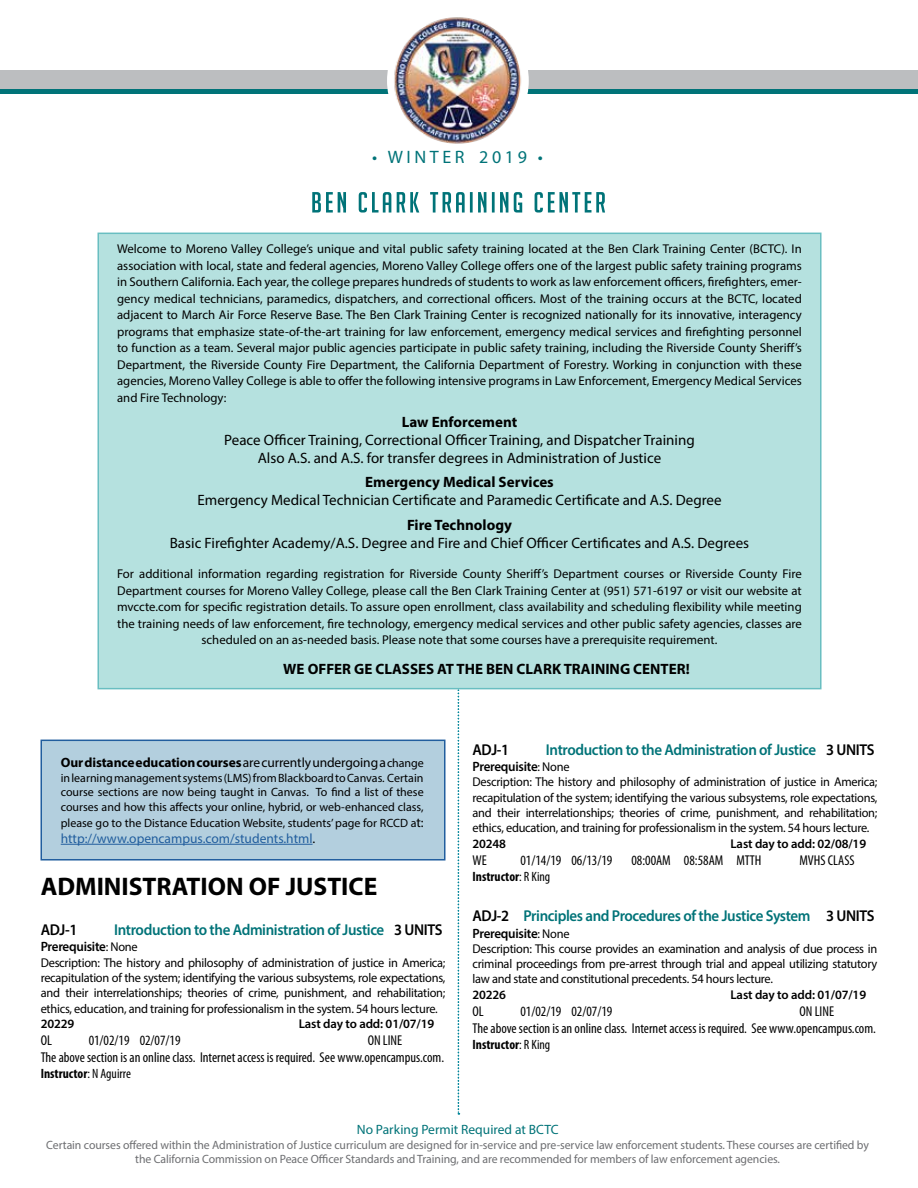
<style>
.page{position:relative;width:918px;height:1188px;background:#fff}
.page>*{position:absolute;margin:0;border:0;box-sizing:border-box;transform-origin:0 0}
.t1{font:700 25.5px "Myriad Pro";color:#000}
.t2{font:18px "Myriad Pro";letter-spacing:.2em;color:#007378}
.t3{font:600 15.75px "Myriad Pro";letter-spacing:-.025em;color:#007378;scale:.95 1}
.t4{font:600 15.75px "Myriad Pro";letter-spacing:-.025em;color:#000;scale:.95 1}
.t5{font:15px/18px "Myriad Pro";color:#000;text-align:center}
.t6{font:700 15px "Myriad Pro";color:#000}
.t7{font:condensed 14.25px/17.1px "Myriad Pro";color:#000}
.t8{font:700 13.5px "Myriad Pro";letter-spacing:-.005em;color:#000}
.t9{font:600 13.5px "Myriad Pro";letter-spacing:-.02em;color:#000}
.t10{font:700 condensed 13.5px "Myriad Pro";color:#000}
.t11{font:13.5px "Myriad Pro";color:#215e9e}
.t12{font:13.5px "Myriad Pro";color:#007378}
.t13{font:12.75px/16.5px "Myriad Pro";color:#000;text-align:justify}
.t14{font:600 12.75px "Myriad Pro";letter-spacing:-.01em;color:#000}
.t15{font:12px/14.4px "Myriad Pro";letter-spacing:-.005em;color:#6d6e71;text-align:center}
.t16{font:12px/14.4px "Myriad Pro";color:#000;text-align:justify}
.s1{font-weight:400}
.s2{font-weight:400;font-size:12px}
.s3{font-size:13.5px}
.s4{color:#000}
.s5{font-weight:400;font-size:12.75px}
</style>
<div class="page">
<svg style="left:458px;top:689px;width:1px;height:425px"></svg>
<div style="left:0;top:75px;width:918px;height:18px;background:#007378"></div>
<div style="left:0;top:70px;width:918px;height:19px;background:#bcbec0"></div>
<img style="left:387px;top:17px;width:144px;height:127px">
<svg style="left:312px;top:192px;width:293px;height:21px"></svg>
<div style="left:98px;top:233px;width:724px;height:456px;background:#b5e1df;border:2px solid #69bec1"></div>
<div style="left:41px;top:740px;width:404px;height:120px;background:#b3cfde"></div>
<hr style="left:61px;top:844px;width:252px;height:1px;background:#215e9e">
<div style="left:40px;top:740px;width:406px;height:121px;border:2px solid #215e9e"></div>
<h2 class="t2" style="left:372px;top:146px;width:172px">• WINTER 2019 •</h2>
<p class="t13" style="left:117px;top:241px;width:686px">Welcome to Moreno Valley College’s unique and vital public safety training located at the Ben Clark Training Center (BCTC). In association with local, state and federal agencies, Moreno Valley College offers one of the largest public safety training programs in Southern California. Each year, the college prepares hundreds of students to work as law enforcement officers, firefighters, emer&shy;gency medical technicians, paramedics, dispatchers, and correctional officers. Most of the training occurs at the BCTC, located adjacent to March Air Force Reserve Base. The Ben Clark Training Center is recognized nationally for its innovative, interagency programs that emphasize state-of-the-art training for law enforcement, emergency medical services and firefighting personnel to function as a team. Several major public agencies participate in public safety training, including the Riverside County Sheriff’s Department, the Riverside County Fire Department, the California Department of Forestry. Working in conjunction with these agencies, Moreno Valley College is able to offer the following intensive programs in Law Enforcement, Emergency Medical Services and Fire Technology:</p>
<p class="t6" style="left:402px;top:412px;width:117px">Law Enforcement</p>
<p class="t5" style="left:224px;top:430px;width:472px">Peace Officer Training, Correctional Officer Training, and Dispatcher Training<br>Also A.S. and A.S. for transfer degrees in Administration of Justice</p>
<p class="t6" style="left:365px;top:473px;width:190px">Emergency Medical Services</p>
<p class="t5" style="left:197px;top:491px;width:526px">Emergency Medical Technician Certificate and Paramedic Certificate and A.S. Degree</p>
<p class="t6" style="left:407px;top:515px;width:107px">Fire Technology</p>
<p class="t5" style="left:170px;top:534px;width:581px">Basic Firefighter Academy/A.S. Degree and Fire and Chief Officer Certificates and A.S. Degrees</p>
<p class="t13" style="left:117px;top:565px;width:686px;text-align:center">For additional information regarding registration for Riverside County Sheriff’s Department courses or Riverside County Fire Department courses for Moreno Valley College, please call the Ben Clark Training Center at (951) 571-6197 or visit our website at mvccte.com for specific registration details. To assure open enrollment, class availability and scheduling flexibility while meeting the training needs of law enforcement, fire technology, emergency medical services and other public safety agencies, classes are scheduled on an as-needed basis. Please note that some courses have a prerequisite requirement.</p>
<p class="t6" style="left:283px;top:659px;width:408px">WE OFFER GE CLASSES AT THE BEN CLARK TRAINING CENTER!</p>
<p class="t8" style="left:61px;top:754px;width:365px">Our distance education courses <span class="s1">are currently undergoing a</span> <span class="s2">change</span></p>
<p class="t16" style="left:61px;top:770px;width:365px">in learning management systems (LMS) from Blackboard to Canvas. Certain course sections are now being taught in Canvas. To find a list of these courses and how this affects your online, hybrid, or web-enhanced class,</p>
<p class="t16" style="left:61px;top:815px;width:365px">please go to the Distance Education Website, students’ page for RCCD a<span class="s3">t:</span></p>
<p class="t11" style="left:61px;top:830px;width:256px">http://www.opencampus.com/students.html<span class="s4">.</span></p>
<h1 class="t1" style="left:41px;top:869px;width:338px">ADMINISTRATION OF JUSTICE</h1>
<p class="t4" style="left:41px;top:920px;width:40px">ADJ-1</p>
<p class="t3" style="left:114px;top:920px;width:347px">Introduction to the Administration of Justice <span class="s4">3 UNITS</span></p>
<p class="t9" style="left:41px;top:938px;width:99px">Prerequisite<span class="s5">: None</span></p>
<p class="t13" style="left:41px;top:954px;width:406px;line-height:15.3px">Description: The history and philosophy of administration of justice in America; recapitulation of the system; identifying the various subsystems, role expectations, and their interrelationships; theories of crime, punishment, and rehabilitation; ethics, education, and training for professionalism in the system. 54 hours lecture.</p>
<p class="t14" style="left:41px;top:1015px;width:35px">20229</p>
<p class="t14" style="left:299px;top:1015px;width:137px">Last day to add: 01/07/19</p>
<p class="t7" style="left:41px;top:1031px;width:13px">OL</p>
<p class="t7" style="left:89px;top:1031px;width:93px">01/02/19 02/07/19</p>
<p class="t7" style="left:41px;top:1031px;width:405px;text-indent:327px">ON LINE<br>The above section is an online class. Internet access is required. See www.opencampus.com.</p>
<p class="t10" style="left:41px;top:1065px;width:92px">Instructor<span class="s1">: N Aguirre</span></p>
<p class="t4" style="left:472px;top:740px;width:40px">ADJ-1</p>
<p class="t3" style="left:546px;top:740px;width:347px">Introduction to the Administration of Justice <span class="s4">3 UNITS</span></p>
<p class="t9" style="left:472px;top:758px;width:99px">Prerequisite<span class="s5">: None</span></p>
<p class="t13" style="left:473px;top:774px;width:406px;line-height:15.3px">Description: The history and philosophy of administration of justice in America; recapitulation of the system; identifying the various subsystems, role expectations, and their interrelationships; theories of crime, punishment, and rehabilitation; ethics, education, and training for professionalism in the system. 54 hours lecture.</p>
<p class="t14" style="left:472px;top:835px;width:35px">20248</p>
<p class="t14" style="left:730px;top:835px;width:137px">Last day to add: 02/08/19</p>
<p class="t7" style="left:472px;top:851px;width:16px">WE</p>
<p class="t7" style="left:520px;top:851px;width:93px">01/14/19 06/13/19</p>
<p class="t7" style="left:632px;top:851px;width:132px">08:00AM 08:58AM MTTH</p>
<p class="t7" style="left:799px;top:851px;width:57px">MVHS CLASS</p>
<p class="t10" style="left:472px;top:868px;width:79px">Instructor<span class="s1">: R King</span></p>
<p class="t3" style="left:472px;top:906px;width:425px"><span class="s4">ADJ-2</span> Principles and Procedures of the Justice System <span class="s4">3 UNITS</span></p>
<p class="t9" style="left:472px;top:924px;width:99px">Prerequisite<span class="s5">: None</span></p>
<p class="t13" style="left:473px;top:941px;width:406px;line-height:15.3px">Description: This course provides an examination and analysis of due process in criminal proceedings from pre-arrest through trial and appeal utilizing statutory law and state and constitutional precedents. 54 hours lecture.</p>
<p class="t14" style="left:472px;top:986px;width:35px">20226</p>
<p class="t14" style="left:730px;top:986px;width:137px">Last day to add: 01/07/19</p>
<p class="t7" style="left:472px;top:1002px;width:13px">OL</p>
<p class="t7" style="left:520px;top:1002px;width:93px">01/02/19 02/07/19</p>
<p class="t7" style="left:472px;top:1002px;width:405px;text-indent:327px">ON LINE<br>The above section is an online class. Internet access is required. See www.opencampus.com.</p>
<p class="t10" style="left:472px;top:1036px;width:79px">Instructor<span class="s1">: R King</span></p>
<p class="t12" style="left:357px;top:1122px;width:203px">No Parking Permit Required at BCTC</p>
<p class="t15" style="left:46px;top:1137px;width:824px">Certain courses offered within the Administration of Justice curriculum are designed for in-service and pre-service law enforcement students. These courses are certified by the California Commission on Peace Officer Standards and Training, and are recommended for members of law enforcement agencies.</p>
</div>
